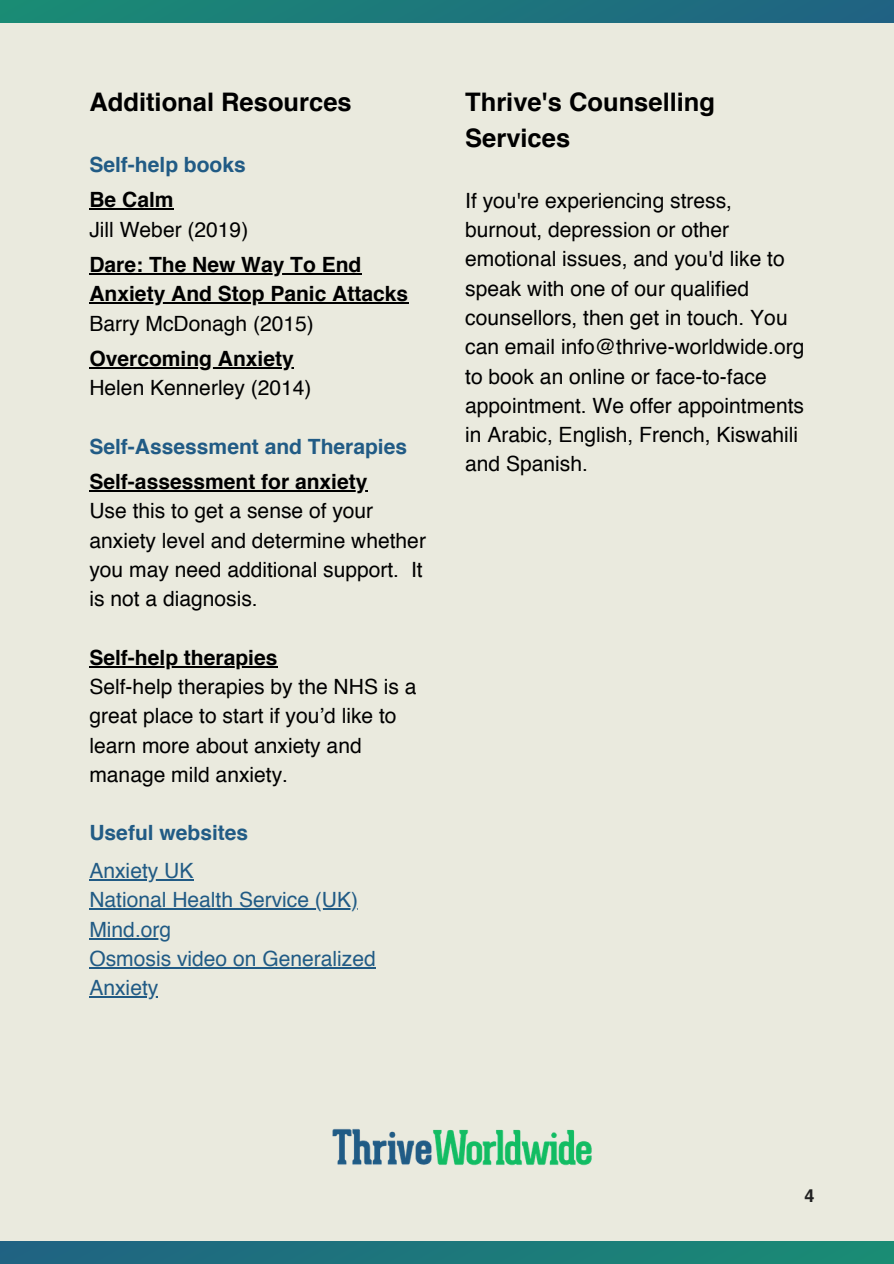
<style>
.page{position:relative;width:894px;height:1264px;background:#fff}
.page>*{position:absolute;margin:0;border:0;box-sizing:border-box;transform-origin:0 0}
.t1{font:700 25.5px/35.7px "Helvetica";color:#000}
.t2{font:21px/29.2px "Helvetica";color:#000}
.t3{font:700 21px/29.2px "Helvetica";color:#000}
.t4{font:21px/29.2px "Helvetica";color:#215b85}
.t5{font:700 21px "Helvetica";color:#215b85}
.t6{font:700 18px "Helvetica";color:#222}
</style>
<div class="page">
<div style="left:0;top:0;width:893px;height:1263px;background:#eaeade"></div>
<hr style="left:89px;top:208px;width:84px;height:2px;background:#000">
<hr style="left:89px;top:273px;width:272px;height:2px;background:#000">
<hr style="left:89px;top:302px;width:319px;height:2px;background:#000">
<hr style="left:89px;top:367px;width:205px;height:2px;background:#000">
<hr style="left:89px;top:490px;width:278px;height:2px;background:#000">
<hr style="left:89px;top:666px;width:188px;height:1px;background:#000">
<hr style="left:89px;top:879px;width:104px;height:2px;background:#215b85">
<hr style="left:89px;top:908px;width:269px;height:2px;background:#215b85">
<hr style="left:89px;top:937px;width:82px;height:2px;background:#215b85">
<hr style="left:89px;top:967px;width:287px;height:1px;background:#215b85">
<hr style="left:89px;top:996px;width:69px;height:2px;background:#215b85">
<div style="left:0;top:0;width:893px;height:22px;background:linear-gradient(to right,#1a8c74,#206283)"></div>
<div style="left:0;top:1241px;width:893px;height:22px;background:linear-gradient(to right,#206283,#1a8c74)"></div>
<img style="left:332px;top:1128px;width:260px;height:38px">
<p class="t1" style="left:89px;top:86px;width:264px">Additional Resources</p>
<p class="t5" style="left:89px;top:156px;width:158px">Self-help books</p>
<p class="t3" style="left:89px;top:187px;width:86px">Be Calm</p>
<p class="t2" style="left:89px;top:216px;width:160px">Jill Weber (2019)</p>
<p class="t3" style="left:89px;top:252px;width:320px">Dare: The New Way To End<br>Anxiety And Stop Panic Attacks</p>
<p class="t2" style="left:89px;top:310px;width:226px">Barry McDonagh (2015)</p>
<p class="t3" style="left:89px;top:345px;width:206px">Overcoming Anxiety</p>
<p class="t2" style="left:89px;top:375px;width:223px">Helen Kennerley (2014)</p>
<p class="t5" style="left:89px;top:437px;width:319px">Self-Assessment and Therapies</p>
<p class="t3" style="left:89px;top:468px;width:279px">Self-assessment for anxiety</p>
<p class="t2" style="left:89px;top:498px;width:338px">Use this to get a sense of your anxiety level and determine whether you may need additional support. It is not a diagnosis.</p>
<p class="t3" style="left:89px;top:644px;width:189px">Self-help therapies</p>
<p class="t2" style="left:89px;top:673px;width:328px">Self-help therapies by the NHS is a great place to start if you’d like to learn more about anxiety and manage mild anxiety.</p>
<p class="t5" style="left:89px;top:824px;width:160px">Useful websites</p>
<p class="t4" style="left:89px;top:857px;width:288px">Anxiety UK<br>National Health Service (UK)<br>Mind.org<br>Osmosis video on Generalized<br>Anxiety</p>
<p class="t1" style="left:465px;top:86px;width:251px">Thrive's Counselling<br>Services</p>
<p class="t2" style="left:465px;top:187px;width:340px">If you're experiencing stress, burnout, depression or other emotional issues, and you'd like to speak with one of our qualified counsellors, then get in touch. You can email info@thrive-worldwide.org to book an online or face-to-face appointment. We offer appointments in Arabic, English, French, Kiswahili and Spanish.</p>
<p class="t6" style="left:804px;top:1188px;width:12px">4</p>
</div>
